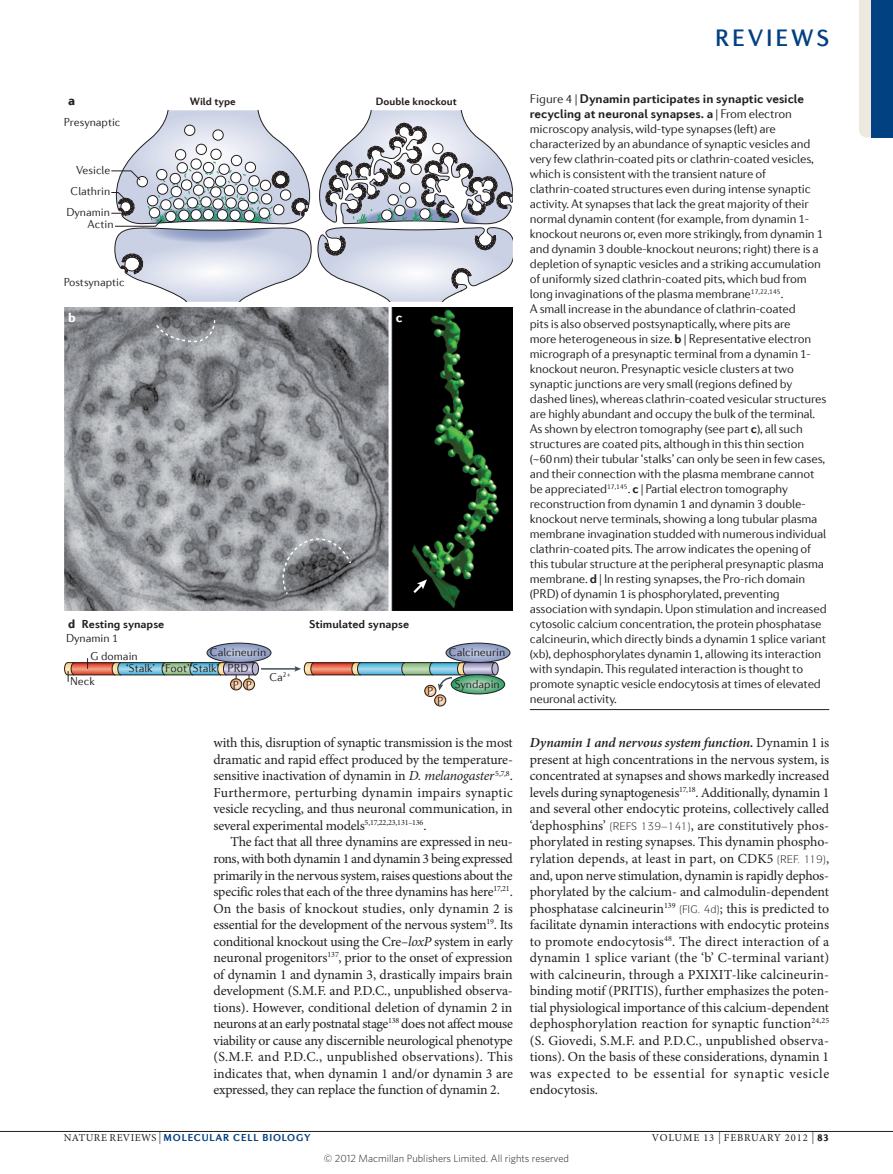
<style>
.page{position:relative;width:893px;height:1174px;background:#fff}
.page>*{position:absolute;margin:0;border:0;box-sizing:border-box;transform-origin:0 0}
.t1{font:500 24px "Diverda Sans Com";letter-spacing:.115em;color:#014081}
.bodyfirst_inline{font:13.8px/16.5px "Minion Pro";color:#231f20;text-align:justify}
.bodyindent{font:13.8px/16.5px "Minion Pro";letter-spacing:-.015em;color:#231f20;text-align:justify}
.bodyfirst{font:13.8px/16.5px "Minion Pro";letter-spacing:-.015em;color:#231f20;text-align:justify}
.t2{font:900 13.5px "Diverda Sans Com";color:#fff}
.t3{font:900 13.5px "Diverda Sans Com";color:#231f20}
.figurecaption{font:300 12.75px/15px "Diverda Sans Com";letter-spacing:-.015em;color:#231f20}
.t4{font:300 11.7px/12.5px "Diverda Sans Com";color:#231f20}
.t5{font:700 11.7px "Diverda Sans Com";color:#231f20}
.t6{font:700 10.8px "Diverda Sans Com";color:#231f20}
.t7{font:300 10.5px "Whitney";color:#231f20}
.t8{font:10.5px "Minion Pro";letter-spacing:.085em;color:#231f20}
.t9{font:700 10.2px "Diverda Sans Com";letter-spacing:.075em;color:#014081}
.s1{font-weight:900;font-size:12.45px}
.s2{font-style:italic}
.s3{font-weight:700}
.s4{font-weight:600;font-style:italic}
.s5{font-family:"Minion Pro";font-weight:400;font-size:10.5px;color:#231f20}
.s6{font-family:"Minion Pro";font-weight:400;font-size:12px;color:#231f20}
.s7{font-size:12px}
.s8{font-family:"Diverda Sans Com";font-weight:900}
</style>
<div class="page">
<img style="left:64px;top:308px;width:449px;height:302px">
<svg style="left:318px;top:110px;width:195px;height:192px"></svg>
<svg style="left:111px;top:110px;width:201px;height:192px"></svg>
<svg style="left:411px;top:579px;width:16px;height:16px"></svg>
<svg style="left:282px;top:537px;width:70px;height:59px;background:#76787b"></svg>
<svg style="left:154px;top:319px;width:62px;height:24px"></svg>
<svg style="left:64px;top:643px;width:207px;height:47px"></svg>
<hr style="left:261px;top:668px;width:36px;height:1px;background:#3d4f59">
<svg style="left:294px;top:643px;width:216px;height:63px"></svg>
<hr style="left:0;top:1131px;width:893px;height:1px;background:#231f20">
<hr style="left:530px;top:709px;width:299px;height:1px;background:#231f20">
<svg style="left:859px;top:0;width:13px;height:138px;background:#dbdcd7"></svg>
<div style="left:872px;top:0;width:21px;height:138px;background:#014081"></div>
<h1 class="t1" style="left:715px;top:24px;width:116px">REVIEWS</h1>
<p class="t6" style="left:190px;top:95px;width:48px">Wild type</p>
<p class="t3" style="left:68px;top:92px;width:9px">a</p>
<p class="t6" style="left:376px;top:95px;width:82px">Double knockout</p>
<p class="t4" style="left:64px;top:115px;width:58px">Presynaptic</p>
<p class="t4" style="left:76px;top:164px;width:36px">Vesicle</p>
<p class="t4" style="left:88px;top:205px;width:28px;line-height:12px;text-indent:-21px">Dynamin<br>Actin</p>
<p class="t4" style="left:71px;top:185px;width:41px">Clathrin</p>
<p class="t4" style="left:64px;top:276px;width:62px">Postsynaptic</p>
<p class="t2" style="left:68px;top:309px;width:9px">b</p>
<p class="t2" style="left:396px;top:309px;width:8px">c</p>
<p class="t5" style="left:68px;top:617px;width:97px"><span class="s1">d</span> Resting synapse</p>
<p class="t4" style="left:66px;top:632px;width:54px">Dynamin 1</p>
<p class="t5" style="left:309px;top:617px;width:102px">Stimulated synapse</p>
<p class="t4" style="left:210px;top:646px;width:58px">Calcineurin</p>
<p class="t4" style="left:449px;top:646px;width:58px">Calcineurin</p>
<p class="t4" style="left:454px;top:677px;width:47px">Syndapin</p>
<p class="t4" style="left:126px;top:649px;width:124px;text-indent:-35px">G domain<br>‘Stalk’ ‘Foot’‘Stalk’ PRD</p>
<p class="t4" style="left:269px;top:670px;width:23px">Ca<sup>2+</sup></p>
<p class="t4" style="left:70px;top:675px;width:26px">Neck</p>
<p class="t4" style="left:233px;top:678px;width:21px">P P</p>
<p class="t4" style="left:427px;top:685px;width:8px">P</p>
<p class="t4" style="left:437px;top:694px;width:8px">P</p>
<p class="bodyfirst" style="left:213px;top:735px;width:301px">with this, disruption of synaptic transmission is the most dramatic and rapid effect produced by the temperature&shy;sensitive inactivation of dynamin in <span class="s2">D. melanogaster</span><sup>5,7,8</sup>.<br>Furthermore, perturbing dynamin impairs synaptic vesicle recycling, and thus neuronal communication, in several experimental models<sup>5,17,22,23,131–136</sup>.</p>
<p class="bodyindent" style="left:213px;top:834px;width:301px;text-indent:17px">The fact that all three dynamins are expressed in neu&shy;rons, with both dynamin 1 and dynamin 3 being expressed primarily in the nervous system, raises questions about the specific roles that each of the three dynamins has here<sup>17,21</sup>.<br>On the basis of knockout studies, only dynamin 2 is essential for the development of the nervous system<sup>19</sup>. Its conditional knockout using the Cre–<span class="s2">loxP</span> system in early neuronal progenitors<sup>137</sup>, prior to the onset of expression of dynamin 1 and dynamin 3, drastically impairs brain development (S.M.F. and P.D.C., unpublished observa&shy;tions). However, conditional deletion of dynamin 2 in neurons at an early postnatal stage<sup>138</sup> does not affect mouse viability or cause any discernible neurological phenotype (S.M.F. and P.D.C., unpublished observations). This indicates that, when dynamin 1 and/or dynamin 3 are expressed, they can replace the function of dynamin 2.</p>
<p class="figurecaption" style="left:530px;top:91px;width:298px">Figure 4 | <span class="s3">Dynamin participates in synaptic vesicle recycling at neuronal synapses. a</span> | From electron microscopy analysis, wild-type synapses (left) are characterized by an abundance of synaptic vesicles and very few clathrin-coated pits or clathrin-coated vesicles, which is consistent with the transient nature of clathrin-coated structures even during intense synaptic activity. At synapses that lack the great majority of their normal dynamin content (for example, from dynamin 1‑ knockout neurons or, even more strikingly, from dynamin 1 and dynamin 3 double-knockout neurons; right) there is a depletion of synaptic vesicles and a striking accumulation of uniformly sized clathrin-coated pits, which bud from long invaginations of the plasma membrane<sup>17,22,145</sup>.<br>A small increase in the abundance of clathrin-coated<br>pits is also observed postsynaptically, where pits are<br>more heterogeneous in size. <span class="s3">b</span> | Representative electron micrograph of a presynaptic terminal from a dynamin 1‑ knockout neuron. Presynaptic vesicle clusters at two synaptic junctions are very small (regions defined by dashed lines), whereas clathrin-coated vesicular structures are highly abundant and occupy the bulk of the terminal.<br>As shown by electron tomography (see part <span class="s3">c</span>), all such structures are coated pits, although in this thin section (~60nm) their tubular ‘stalks’ can only be seen in few cases, and their connection with the plasma membrane cannot be appreciated<sup>17,145</sup>. <span class="s3">c</span> | Partial electron tomography reconstruction from dynamin 1 and dynamin 3 double&shy;knockout nerve terminals, showing a long tubular plasma membrane invagination studded with numerous individual clathrin-coated pits. The arrow indicates the opening of this tubular structure at the peripheral presynaptic plasma membrane. <span class="s3">d</span> | In resting synapses, the Pro-rich domain (PRD) of dynamin 1 is phosphorylated, preventing association with syndapin. Upon stimulation and increased cytosolic calcium concentration, the protein phosphatase calcineurin, which directly binds a dynamin 1 splice variant (xb), dephosphorylates dynamin 1, allowing its interaction with syndapin. This regulated interaction is thought to promote synaptic vesicle endocytosis at times of elevated neuronal activity.</p>
<p class="bodyfirst_inline" style="left:530px;top:735px;width:301px"><span class="s4">Dynamin 1 and nervous system function.</span> Dynamin 1 is present at high concentrations in the nervous system, is concentrated at synapses and shows markedly increased levels during synaptogenesis<sup>17,18</sup>. Additionally, dynamin 1 and several other endocytic proteins, collectively called ‘dephosphins’</p>
<p class="bodyfirst_inline" style="left:530px;top:818px;width:301px;text-indent:118px">✓ ✔ , are constitutively phos&shy;phorylated in resting synapses. This dynamin phospho&shy;rylation depends, at least in part, on CDK5</p>
<p class="bodyfirst_inline" style="left:530px;top:851px;width:301px;text-indent:296px">, and, upon nerve stimulation, dynamin is rapidly dephos&shy;phorylated by the calcium- and calmodulin-dependent phosphatase calcineurin<sup>139</sup></p>
<p class="bodyfirst_inline" style="left:530px;top:900px;width:301px;text-align:left;text-indent:174px">✔ ; this is predicted to facilitate dynamin interactions with endocytic proteins to promote endocytosis<sup>48</sup>. The direct interaction of a dynamin 1 splice variant (the ‘b’ C‑terminal variant) with calcineurin, through a PXIXIT-like calcineurin&shy;binding motif (PRITIS), further emphasizes the poten&shy;tial physiological importance of this calcium-dependent dephosphorylation reaction for synaptic function<sup>24,25 </sup>(S. Giovedi, S.M.F. and P.D.C., unpublished observa&shy;tions). On the basis of these considerations, dynamin 1 was expected to be essential for synaptic vesicle endocytosis.</p>
<p class="t9" style="left:64px;top:1131px;width:248px"><span class="s5">NATURE REVIEWS</span> <span class="s6">|</span> MOLECULAR CELL BIOLOGY</p>
<p class="t8" style="left:652px;top:1131px;width:178px">VOLUME 13 <span class="s7">|</span> FEBRUARY 2012 <span class="s7">|</span> <span class="s8">83</span></p>
<p class="t7" style="left:324px;top:1151px;width:247px">© 2012 Macmillan Publishers Limited. All rights reserved</p>
</div>
